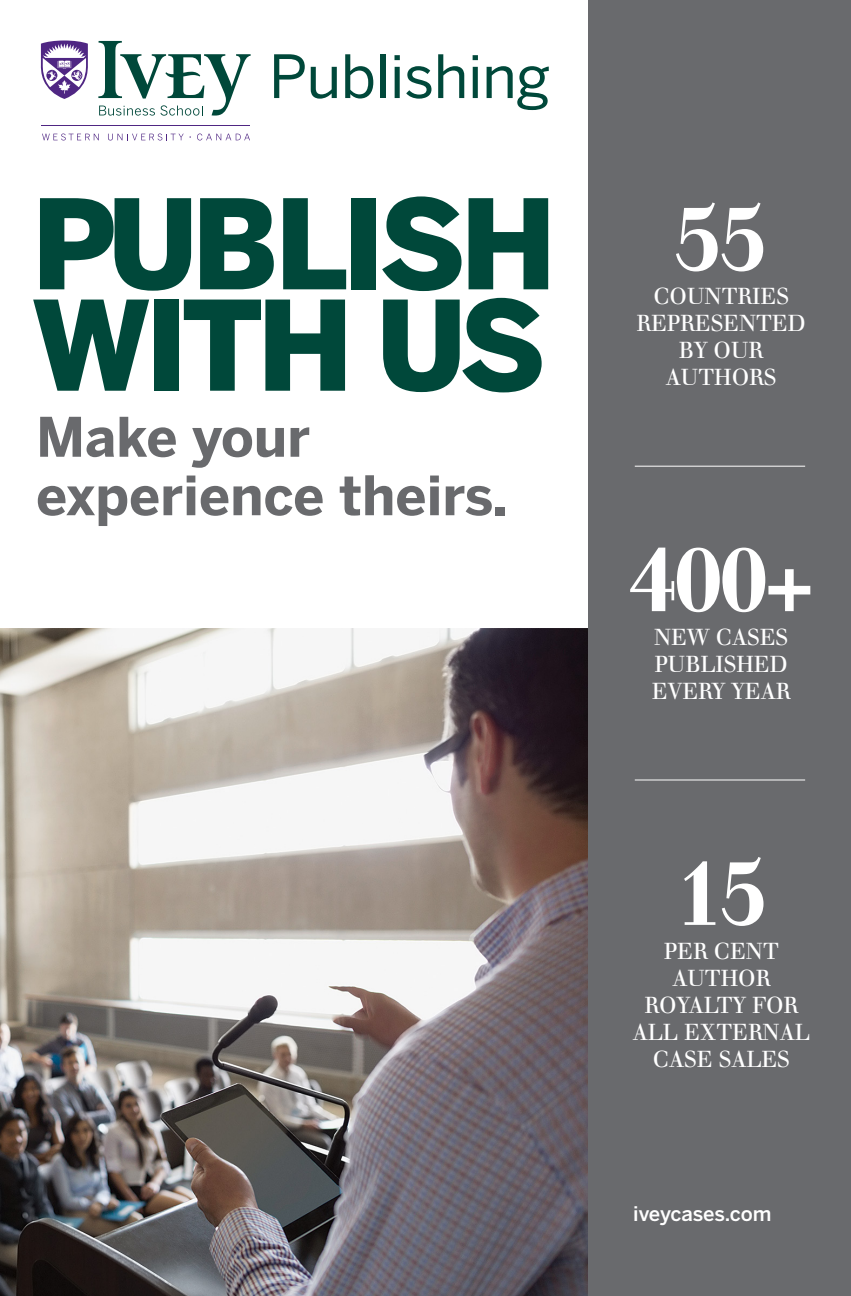
<style>
.page{position:relative;width:851px;height:1296px;background:#fff}
.page>*{position:absolute;margin:0;border:0;box-sizing:border-box;transform-origin:0 0}
.t1{font:123.3px/101.5px "Benton Sans Black SC";letter-spacing:-.05em;color:#00483a}
.t2{font:700 90px "Walbaum Com";letter-spacing:-.05em;color:#fff}
.t3{font:700 54px/58.5px "Benton Sans";color:#696a6d}
.t4{font:22.5px/27px "Walbaum Com";color:#fff;text-align:center}
.t5{font:500 20.25px "Benton Sans";letter-spacing:-.01em;color:#fff}
</style>
<div class="page">
<svg style="left:42px;top:134px;width:57px;height:6px"></svg>
<svg style="left:197px;top:134px;width:53px;height:6px"></svg>
<svg style="left:108px;top:134px;width:83px;height:6px"></svg>
<hr style="left:42px;top:125px;width:207px;height:1px;background:#4f2683">
<svg style="left:41px;top:40px;width:47px;height:59px"></svg>
<svg style="left:98px;top:41px;width:152px;height:75px"></svg>
<svg style="left:274px;top:54px;width:31px;height:44px"></svg>
<svg style="left:311px;top:67px;width:26px;height:32px"></svg>
<svg style="left:345px;top:54px;width:28px;height:45px"></svg>
<div style="left:380px;top:54px;width:5px;height:44px;background:#00483a"></div>
<div style="left:394px;top:67px;width:5px;height:31px;background:#00483a"></div>
<svg style="left:394px;top:55px;width:6px;height:5px"></svg>
<svg style="left:406px;top:66px;width:25px;height:33px"></svg>
<svg style="left:438px;top:54px;width:26px;height:44px"></svg>
<div style="left:472px;top:67px;width:6px;height:31px;background:#00483a"></div>
<svg style="left:472px;top:55px;width:6px;height:5px"></svg>
<svg style="left:486px;top:66px;width:62px;height:44px"></svg>
<img style="left:0;top:629px;width:589px;height:667px">
<div style="left:589px;top:0;width:261px;height:1296px;background:#696a6d"></div>
<hr style="left:634px;top:466px;width:171px;height:1px;background:#fff">
<hr style="left:634px;top:780px;width:171px;height:1px;background:#fff">
<h1 class="t1" style="left:31px;top:192px;width:526px">PUBLISH<br>WITH US</h1>
<h3 class="t3" style="left:36px;top:407px;width:473px">Make your experience theirs.</h3>
<h2 class="t2" style="left:673px;top:185px;width:97px">55</h2>
<p class="t4" style="left:636px;top:283px;width:171px">COUNTRIES<br>REPRESENTED<br>BY OUR<br>AUTHORS</p>
<h2 class="t2" style="left:627px;top:525px;width:188px">400+</h2>
<p class="t4" style="left:652px;top:623px;width:140px;text-align:left">NEW CASES<br>PUBLISHED<br>EVERY YEAR</p>
<h2 class="t2" style="left:673px;top:839px;width:97px">15</h2>
<p class="t4" style="left:633px;top:937px;width:178px">PER CENT<br>AUTHOR<br>ROYALTY FOR<br>ALL EXTERNAL<br>CASE SALES</p>
<p class="t5" style="left:633px;top:1202px;width:140px">iveycases.com</p>
</div>
